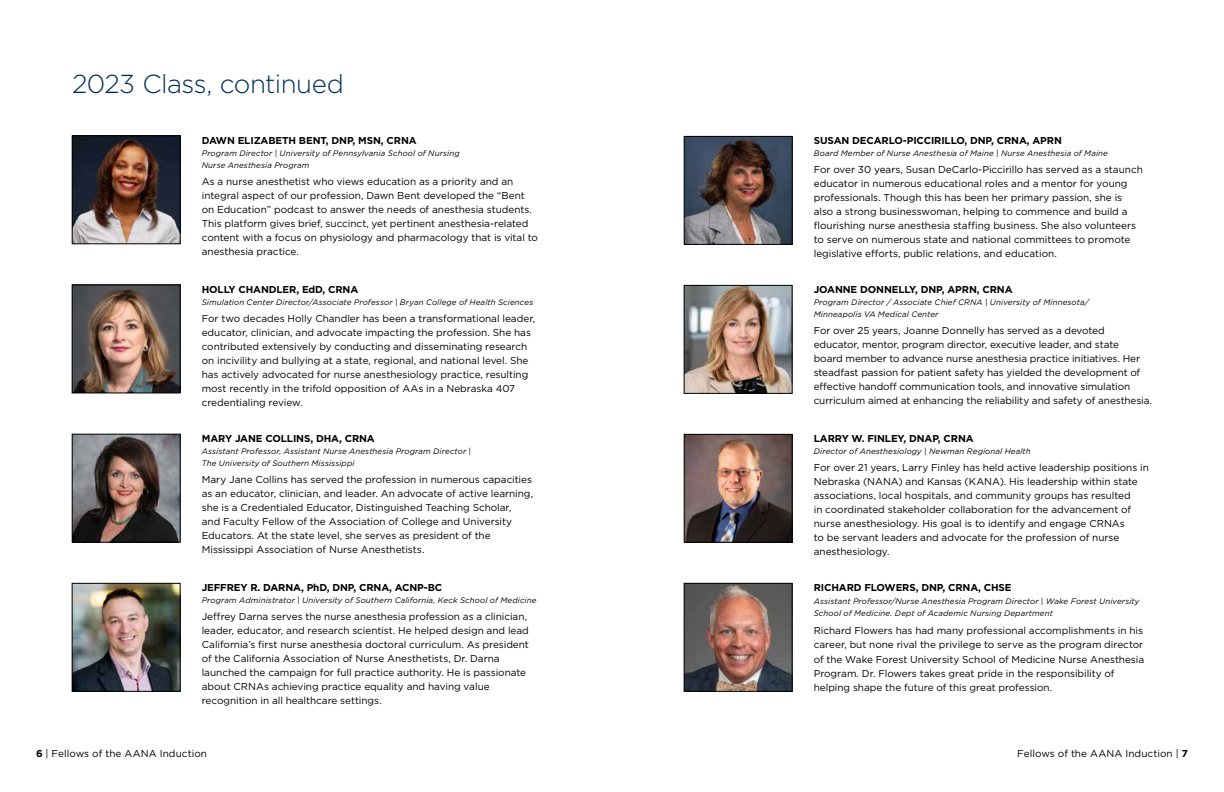
<style>
.page{position:relative;width:1224px;height:792px;background:#fff}
.page>*{position:absolute;margin:0;border:0;box-sizing:border-box;transform-origin:0 0}
.t1{font:300 26px "Gotham";letter-spacing:-.02em;color:#002e5a}
.t2{font:10px/14px "Gotham";letter-spacing:-.005em;color:#000}
.t3{font:700 10px "Gotham";letter-spacing:-.01em;color:#000}
.t4{font:italic 8px/12px "Gotham";letter-spacing:.015em;color:#000}
.s1{font-weight:700}
</style>
<div class="page">
<img style="left:686px;top:138px;width:104px;height:105px">
<div style="left:684px;top:136px;width:108px;height:109px;border:1px solid #000"></div>
<img style="left:686px;top:287px;width:104px;height:105px">
<div style="left:684px;top:285px;width:108px;height:109px;border:1px solid #000"></div>
<img style="left:686px;top:436px;width:104px;height:104px">
<div style="left:684px;top:434px;width:108px;height:108px;border:1px solid #000"></div>
<img style="left:686px;top:585px;width:104px;height:104px">
<div style="left:684px;top:583px;width:108px;height:108px;border:1px solid #000"></div>
<img style="left:74px;top:585px;width:104px;height:104px">
<div style="left:72px;top:583px;width:108px;height:108px;border:1px solid #000"></div>
<img style="left:74px;top:436px;width:104px;height:104px">
<div style="left:72px;top:434px;width:108px;height:108px;border:1px solid #000"></div>
<img style="left:74px;top:287px;width:104px;height:104px">
<div style="left:72px;top:285px;width:108px;height:108px;border:1px solid #000"></div>
<img style="left:74px;top:138px;width:104px;height:104px">
<div style="left:72px;top:136px;width:108px;height:108px;border:1px solid #000"></div>
<h1 class="t1" style="left:72px;top:67px;width:273px">2023 Class, continued</h1>
<p class="t3" style="left:202px;top:134px;width:216px">DAWN ELIZABETH BENT, DNP, MSN, CRNA</p>
<p class="t4" style="left:202px;top:147px;width:259px">Program Director | University of Pennsylvania School of Nursing<br>Nurse Anesthesia Program</p>
<p class="t2" style="left:202px;top:174px;width:338px">As a nurse anesthetist who views education as a priority and an integral aspect of our profession, Dawn Bent developed the “Bent on Education” podcast to answer the needs of anesthesia students.<br>This platform gives brief, succinct, yet pertinent anesthesia-related content with a focus on physiology and pharmacology that is vital to anesthesia practice.</p>
<p class="t3" style="left:202px;top:283px;width:158px">HOLLY CHANDLER, EdD, CRNA</p>
<p class="t4" style="left:202px;top:296px;width:333px">Simulation Center Director/Associate Professor | Bryan College of Health Sciences</p>
<p class="t2" style="left:202px;top:311px;width:335px">For two decades Holly Chandler has been a transformational leader, educator, clinician, and advocate impacting the profession. She has contributed extensively by conducting and disseminating research on incivility and bullying at a state, regional, and national level. She has actively advocated for nurse anesthesiology practice, resulting most recently in the trifold opposition of AAs in a Nebraska 407 credentialing review.</p>
<p class="t3" style="left:202px;top:432px;width:175px">MARY JANE COLLINS, DHA, CRNA</p>
<p class="t4" style="left:202px;top:445px;width:271px">Assistant Professor, Assistant Nurse Anesthesia Program Director |<br>The University of Southern Mississippi</p>
<p class="t2" style="left:202px;top:472px;width:333px">Mary Jane Collins has served the profession in numerous capacities as an educator, clinician, and leader. An advocate of active learning, she is a Credentialed Educator, Distinguished Teaching Scholar,<br>and Faculty Fellow of the Association of College and University Educators. At the state level, she serves as president of the Mississippi Association of Nurse Anesthetists.</p>
<p class="t3" style="left:202px;top:581px;width:242px">JEFFREY R. DARNA, PhD, DNP, CRNA, ACNP-BC</p>
<p class="t4" style="left:202px;top:594px;width:336px">Program Administrator | University of Southern California, Keck School of Medicine</p>
<p class="t2" style="left:202px;top:609px;width:329px">Jeffrey Darna serves the nurse anesthesia profession as a clinician, leader, educator, and research scientist. He helped design and lead California’s first nurse anesthesia doctoral curriculum. As president of the California Association of Nurse Anesthetists, Dr. Darna launched the campaign for full practice authority. He is passionate about CRNAs achieving practice equality and having value recognition in all healthcare settings.</p>
<p class="t3" style="left:814px;top:134px;width:250px">SUSAN DECARLO-PICCIRILLO, DNP, CRNA, APRN</p>
<p class="t4" style="left:814px;top:147px;width:296px">Board Member of Nurse Anesthesia of Maine | Nurse Anesthesia of Maine</p>
<p class="t2" style="left:814px;top:163px;width:331px">For over 30 years, Susan DeCarlo-Piccirillo has served as a staunch educator in numerous educational roles and a mentor for young professionals. Though this has been her primary passion, she is also a strong businesswoman, helping to commence and build a flourishing nurse anesthesia staffing business. She also volunteers to serve on numerous state and national committees to promote legislative efforts, public relations, and education.</p>
<p class="t3" style="left:814px;top:283px;width:200px">JOANNE DONNELLY, DNP, APRN, CRNA</p>
<p class="t4" style="left:814px;top:296px;width:277px">Program Director / Associate Chief CRNA | University of Minnesota/<br>Minneapolis VA Medical Center</p>
<p class="t2" style="left:814px;top:324px;width:340px">For over 25 years, Joanne Donnelly has served as a devoted educator, mentor, program director, executive leader, and state<br>board member to advance nurse anesthesia practice initiatives. Her steadfast passion for patient safety has yielded the development of effective handoff communication tools, and innovative simulation curriculum aimed at enhancing the reliability and safety of anesthesia.</p>
<p class="t3" style="left:814px;top:432px;width:161px">LARRY W. FINLEY, DNAP, CRNA</p>
<p class="t4" style="left:814px;top:445px;width:218px">Director of Anesthesiology | Newman Regional Health</p>
<p class="t2" style="left:814px;top:460px;width:337px">For over 21 years, Larry Finley has held active leadership positions in Nebraska (NANA) and Kansas (KANA). His leadership within state associations, local hospitals, and community groups has resulted<br>in coordinated stakeholder collaboration for the advancement of nurse anesthesiology. His goal is to identify and engage CRNAs<br>to be servant leaders and advocate for the profession of nurse anesthesiology.</p>
<p class="t3" style="left:814px;top:581px;width:199px">RICHARD FLOWERS, DNP, CRNA, CHSE</p>
<p class="t4" style="left:814px;top:594px;width:327px;line-height:12.5px">Assistant Professor/Nurse Anesthesia Program Director | Wake Forest University<br>School of Medicine. Dept of Academic Nursing Department</p>
<p class="t2" style="left:814px;top:623px;width:332px;line-height:14.5px">Richard Flowers has had many professional accomplishments in his career, but none rival the privilege to serve as the program director of the Wake Forest University School of Medicine Nurse Anesthesia Program. Dr. Flowers takes great pride in the responsibility of helping shape the future of this great profession.</p>
<p class="t2" style="left:36px;top:746px;width:173px"><span class="s1">6</span> | Fellows of the AANA Induction</p>
<p class="t2" style="left:1017px;top:746px;width:172px">Fellows of the AANA Induction | <span class="s1">7</span></p>
</div>
